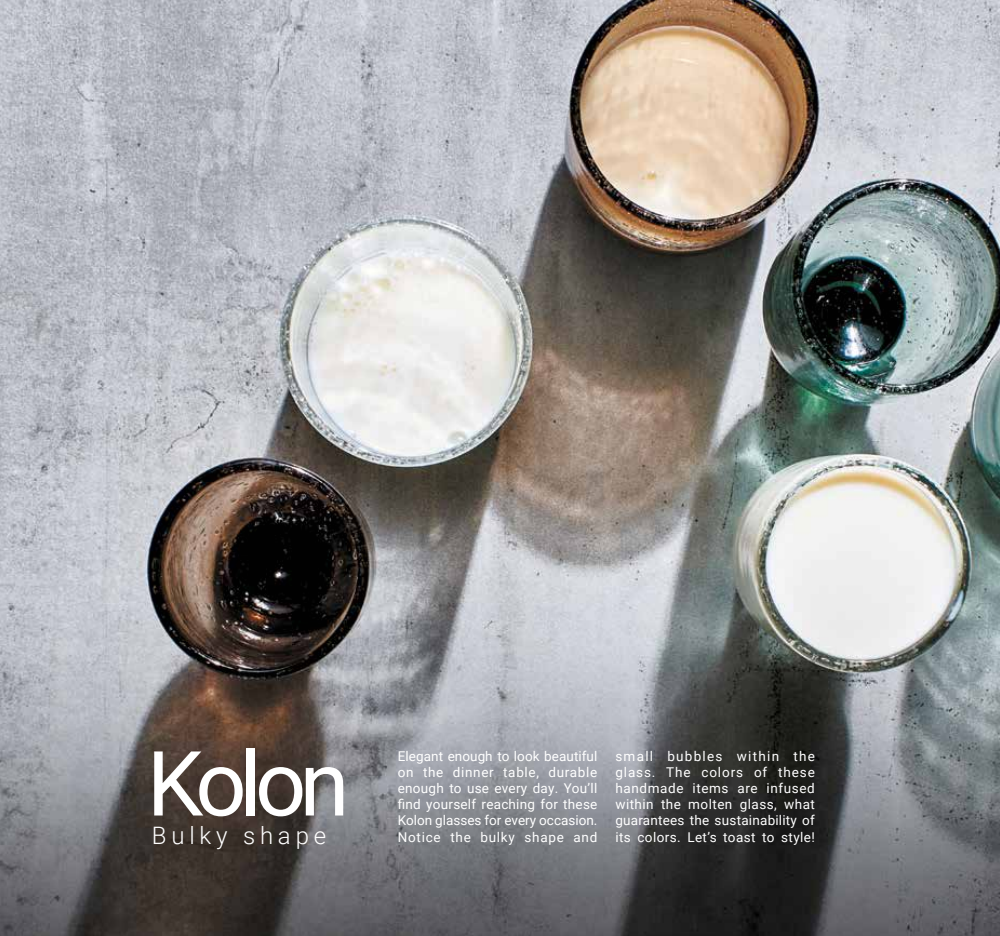
<style>
.page{position:relative;width:1000px;height:936px;background:#fff}
.page>*{position:absolute;margin:0;border:0;box-sizing:border-box;transform-origin:0 0}
.t1{font:90px "Roboto";letter-spacing:-.075em;color:#fff}
.t2{font:300 24px "Roboto";letter-spacing:.2em;color:#fff}
.t3{font:13.5px/16.2px "Roboto";letter-spacing:.02em;color:#fff;text-align:justify}
</style>
<div class="page">
<img style="left:0;top:0;width:999px;height:935px">
<h1 class="t1" style="left:147px;top:720px;width:204px">Kolon</h1>
<h2 class="t2" style="left:152px;top:818px;width:176px">Bulky shape</h2>
<p class="t3" style="left:615px;top:828px;width:201px">its colors. Let’s toast to style!</p>
<p class="t3" style="left:398px;top:747px;width:201px">Elegant enough to look beautiful on the dinner table, durable enough to use every day. You’ll find yourself reaching for these Kolon glasses for every occasion.<br>Notice the bulky shape and</p>
<p class="t3" style="left:615px;top:747px;width:201px">small bubbles within the glass. The colors of these handmade items are infused within the molten glass, what guarantees the sustainability of</p>
</div>
